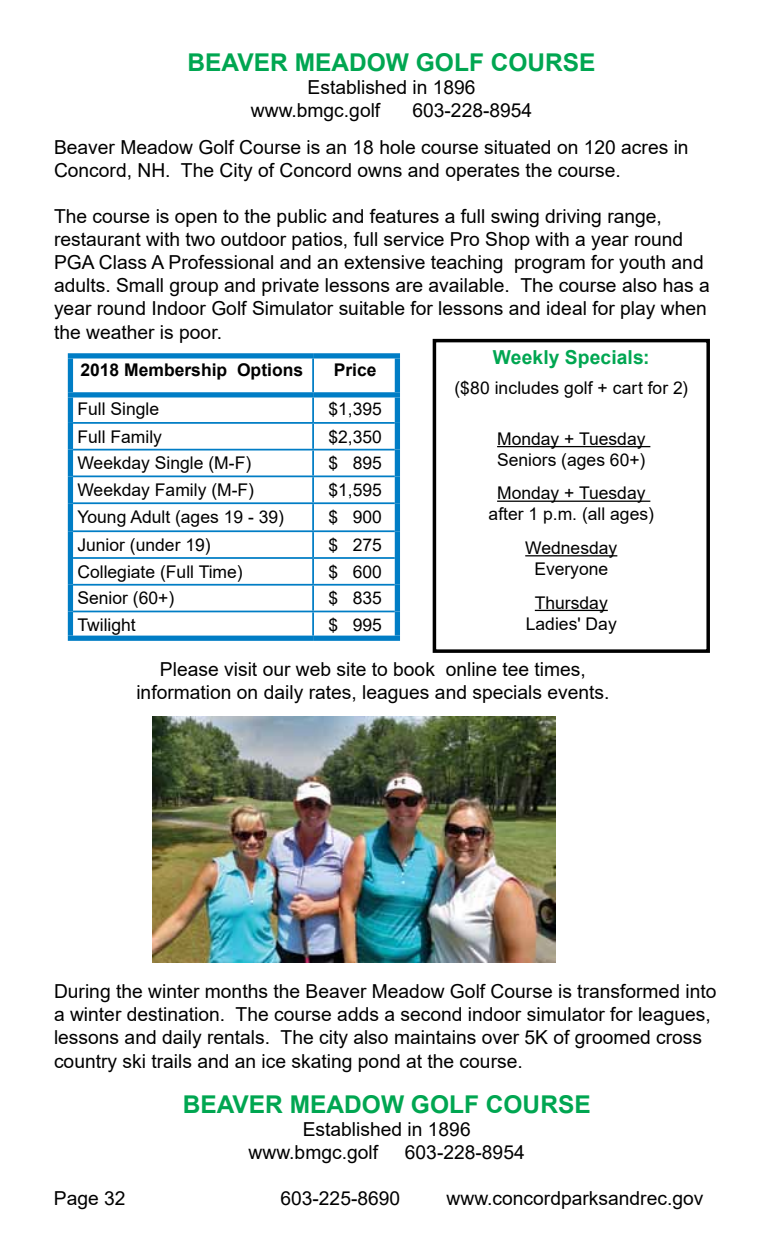
<style>
.page{position:relative;width:772px;height:1260px;background:#fff}
.page>*{position:absolute;margin:0;border:0;box-sizing:border-box;transform-origin:0 0}
.t1{font:700 24.5px "Arial";color:#00a651}
.t2{font:19.25px/23.1px "Arial";color:#000}
.t3{font:700 19.25px "Arial";letter-spacing:.005em;color:#00a651}
.t4{font:17.5px/21px "Arial";color:#000;text-align:center}
.t5{font:700 17.5px "Arial";color:#000}
</style>
<div class="page">
<svg style="left:73px;top:359px;width:322px;height:277px"></svg>
<div style="left:68px;top:353px;width:245px;height:6px;background:#007dc5"></div>
<div style="left:68px;top:359px;width:5px;height:33px;background:#007dc5"></div>
<div style="left:313px;top:353px;width:87px;height:6px;background:#007dc5"></div>
<div style="left:395px;top:359px;width:5px;height:33px;background:#007dc5"></div>
<div style="left:68px;top:392px;width:245px;height:6px;background:#007dc5"></div>
<div style="left:68px;top:398px;width:5px;height:25px;background:#007dc5"></div>
<div style="left:313px;top:392px;width:87px;height:6px;background:#007dc5"></div>
<div style="left:395px;top:398px;width:5px;height:25px;background:#007dc5"></div>
<div style="left:68px;top:423px;width:5px;height:27px;background:#007dc5"></div>
<div style="left:395px;top:423px;width:5px;height:27px;background:#007dc5"></div>
<div style="left:68px;top:450px;width:5px;height:26px;background:#007dc5"></div>
<div style="left:395px;top:450px;width:5px;height:26px;background:#007dc5"></div>
<div style="left:68px;top:476px;width:5px;height:27px;background:#007dc5"></div>
<div style="left:395px;top:476px;width:5px;height:27px;background:#007dc5"></div>
<div style="left:68px;top:503px;width:5px;height:28px;background:#007dc5"></div>
<div style="left:395px;top:503px;width:5px;height:28px;background:#007dc5"></div>
<div style="left:68px;top:531px;width:5px;height:27px;background:#007dc5"></div>
<div style="left:395px;top:531px;width:5px;height:27px;background:#007dc5"></div>
<div style="left:68px;top:558px;width:5px;height:27px;background:#007dc5"></div>
<div style="left:395px;top:558px;width:5px;height:27px;background:#007dc5"></div>
<div style="left:68px;top:585px;width:5px;height:26px;background:#007dc5"></div>
<div style="left:395px;top:585px;width:5px;height:26px;background:#007dc5"></div>
<div style="left:68px;top:611px;width:5px;height:25px;background:#007dc5"></div>
<div style="left:395px;top:611px;width:5px;height:25px;background:#007dc5"></div>
<hr style="left:312px;top:359px;width:2px;height:33px;background:#007dc5">
<hr style="left:312px;top:398px;width:2px;height:24px;background:#007dc5">
<hr style="left:73px;top:422px;width:240px;height:2px;background:#007dc5">
<hr style="left:313px;top:422px;width:82px;height:2px;background:#007dc5">
<hr style="left:312px;top:424px;width:2px;height:25px;background:#007dc5">
<hr style="left:73px;top:449px;width:240px;height:2px;background:#007dc5">
<hr style="left:313px;top:449px;width:82px;height:2px;background:#007dc5">
<hr style="left:312px;top:451px;width:2px;height:25px;background:#007dc5">
<hr style="left:73px;top:476px;width:240px;height:1px;background:#007dc5">
<hr style="left:313px;top:476px;width:82px;height:1px;background:#007dc5">
<hr style="left:312px;top:477px;width:2px;height:25px;background:#007dc5">
<hr style="left:73px;top:502px;width:240px;height:2px;background:#007dc5">
<hr style="left:313px;top:502px;width:82px;height:2px;background:#007dc5">
<hr style="left:312px;top:504px;width:2px;height:26px;background:#007dc5">
<hr style="left:73px;top:530px;width:240px;height:2px;background:#007dc5">
<hr style="left:313px;top:530px;width:82px;height:2px;background:#007dc5">
<hr style="left:312px;top:532px;width:2px;height:25px;background:#007dc5">
<hr style="left:73px;top:557px;width:240px;height:2px;background:#007dc5">
<hr style="left:313px;top:557px;width:82px;height:2px;background:#007dc5">
<hr style="left:312px;top:559px;width:2px;height:25px;background:#007dc5">
<hr style="left:73px;top:584px;width:240px;height:2px;background:#007dc5">
<hr style="left:313px;top:584px;width:82px;height:2px;background:#007dc5">
<hr style="left:312px;top:586px;width:2px;height:25px;background:#007dc5">
<hr style="left:73px;top:611px;width:240px;height:1px;background:#007dc5">
<hr style="left:313px;top:611px;width:82px;height:1px;background:#007dc5">
<hr style="left:312px;top:612px;width:2px;height:24px;background:#007dc5">
<div style="left:68px;top:636px;width:245px;height:5px;background:#007dc5"></div>
<div style="left:313px;top:636px;width:87px;height:5px;background:#007dc5"></div>
<hr style="left:497px;top:446px;width:153px;height:1px;background:#000">
<hr style="left:497px;top:501px;width:153px;height:1px;background:#000">
<hr style="left:525px;top:555px;width:92px;height:1px;background:#000">
<hr style="left:535px;top:610px;width:73px;height:1px;background:#000">
<div style="left:433px;top:339px;width:277px;height:314px;border:4px solid #000"></div>
<img style="left:153px;top:716px;width:403px;height:247px">
<p class="t1" style="left:188px;top:45px;width:18px">BEA</p>
<p class="t1" style="left:237px;top:45px;width:196px">VER MEADOW GOLF</p>
<p class="t1" style="left:491px;top:45px;width:89px">COURSE</p>
<p class="t2" style="left:251px;top:75px;width:226px;text-indent:57px">Established in 1896 www.bmgc.golf</p>
<p class="t2" style="left:412px;top:99px;width:121px">603-228-8954</p>
<p class="t2" style="left:54px;top:135px;width:636px">Beaver Meadow Golf Course is an 18 hole course situated on 120 acres in<br>Concord, NH. The City of Concord owns and operates the course.</p>
<p class="t2" style="left:54px;top:205px;width:657px">The course is open to the public and features a full swing driving range, restaurant with two outdoor patios, full service Pro Shop with a year round PGA Class A Professional and an extensive teaching program for youth and adults. Small group and private lessons are available. The course also has a year round Indoor Golf Simulator suitable for lessons and ideal for play when the weather is poor.</p>
<p class="t5" style="left:80px;top:357px;width:224px">2018 Membership Options</p>
<p class="t5" style="left:334px;top:357px;width:44px">Price</p>
<p class="t4" style="left:77px;top:398px;width:83px">Full Single</p>
<p class="t4" style="left:328px;top:398px;width:55px">$1,395</p>
<p class="t4" style="left:77px;top:426px;width:86px">Full Family</p>
<p class="t4" style="left:328px;top:426px;width:55px">$2,350</p>
<p class="t4" style="left:77px;top:453px;width:175px">Weekday Single (M-F)</p>
<p class="t4" style="left:328px;top:453px;width:55px">$ 895</p>
<p class="t4" style="left:77px;top:479px;width:178px">Weekday Family (M-F)</p>
<p class="t4" style="left:328px;top:479px;width:55px">$1,595</p>
<p class="t4" style="left:77px;top:506px;width:208px">Young Adult (ages 19 - 39)</p>
<p class="t4" style="left:328px;top:506px;width:55px">$ 900</p>
<p class="t4" style="left:77px;top:534px;width:135px">Junior (under 19)</p>
<p class="t4" style="left:328px;top:534px;width:55px">$ 275</p>
<p class="t4" style="left:77px;top:561px;width:167px">Collegiate (Full Time)</p>
<p class="t4" style="left:328px;top:561px;width:55px">$ 600</p>
<p class="t4" style="left:77px;top:588px;width:98px">Senior (60+)</p>
<p class="t4" style="left:328px;top:588px;width:55px">$ 835</p>
<p class="t4" style="left:77px;top:614px;width:60px">Twilight</p>
<p class="t4" style="left:328px;top:614px;width:55px">$ 995</p>
<p class="t3" style="left:493px;top:344px;width:158px">Weekly Specials:</p>
<p class="t4" style="left:454px;top:377px;width:235px">($80 includes golf + cart for 2)</p>
<p class="t4" style="left:497px;top:428px;width:150px;text-align:left">Monday + Tuesday<br>Seniors (ages 60+)</p>
<p class="t4" style="left:488px;top:483px;width:167px">Monday + Tuesday after 1 p.m. (all ages)</p>
<p class="t4" style="left:525px;top:537px;width:94px">Wednesday<br>Everyone</p>
<p class="t4" style="left:526px;top:592px;width:92px">Thursday<br>Ladies' Day</p>
<p class="t2" style="left:136px;top:657px;width:474px;text-align:center">Please visit our web site to book online tee times, information on daily rates, leagues and specials events.</p>
<p class="t2" style="left:54px;top:980px;width:664px">During the winter months the Beaver Meadow Golf Course is transformed into a winter destination. The course adds a second indoor simulator for leagues, lessons and daily rentals. The city also maintains over 5K of groomed cross country ski trails and an ice skating pond at the course.</p>
<p class="t1" style="left:183px;top:1087px;width:18px">BEA</p>
<p class="t1" style="left:233px;top:1087px;width:196px">VER MEADOW GOLF</p>
<p class="t1" style="left:486px;top:1087px;width:89px">COURSE</p>
<p class="t2" style="left:249px;top:1118px;width:224px;text-indent:54px">Established in 1896 www.bmgc.golf</p>
<p class="t2" style="left:405px;top:1141px;width:121px">603-228-8954</p>
<p class="t2" style="left:54px;top:1187px;width:73px">Page 32</p>
<p class="t2" style="left:280px;top:1187px;width:121px">603-225-8690</p>
<p class="t2" style="left:446px;top:1187px;width:258px">www.concordparksandrec.gov</p>
</div>
